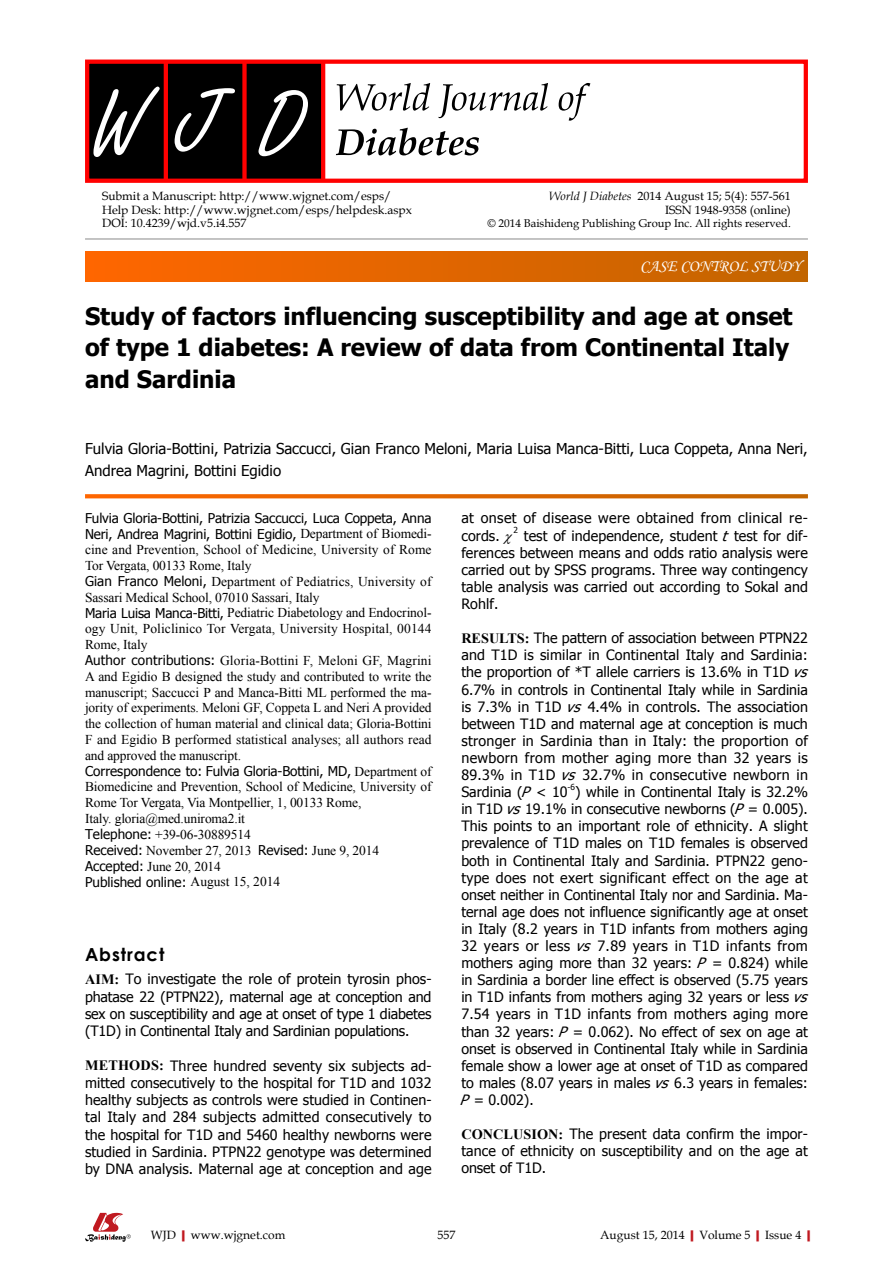
<style>
.page{position:relative;width:893px;height:1263px;background:#fff}
.page>*{position:absolute;margin:0;border:0;box-sizing:border-box;transform-origin:0 0}
.t1{font:700 24px/31.5px "Tahoma";color:#000}
.t2{font:700 18px "Century Gothic";letter-spacing:.05em;color:#000}
.t3{font:16.5px "Monotype Corsiva";color:#fff}
.t4{font:15px/22.5px "Tahoma";color:#000}
.t5{font:14.25px/17.1px "Tahoma";color:#000;text-align:justify}
.t6{font:14.25px/17.1px "Tahoma";letter-spacing:.03em;color:#000}
.t7{font:13.5px/15.8px "Times New Roman";letter-spacing:-.01em;color:#000}
.t8{font:12px/13.5px "Book Antiqua";color:#000}
.t9{font:11.25px "Book Antiqua";color:#000}
.t10{font:8.25px "Tahoma";color:#000}
.s1{font-style:italic}
.s2{font-family:"Tahoma"}
.s3{font-family:"Times New Roman";font-weight:700}
.s4{font-weight:700;color:#c01920}
</style>
<div class="page">
<div style="left:85px;top:252px;width:723px;height:29px;background:linear-gradient(to right,#f60,#c16500)"></div>
<hr style="left:85px;top:239px;width:723px;height:1px;background:#898989">
<svg style="left:85px;top:494px;width:723px;height:4px;background:#e16c0b"></svg>
<div style="left:87px;top:61px;width:236px;height:121px;background:#000"></div>
<hr style="left:164px;top:61px;width:4px;height:121px;background:#f00">
<div style="left:242px;top:61px;width:5px;height:121px;background:#f00"></div>
<hr style="left:321px;top:61px;width:4px;height:121px;background:#f00">
<div style="left:85px;top:60px;width:723px;height:123px;border:4px solid #f00"></div>
<svg style="left:258px;top:90px;width:50px;height:66px"></svg>
<svg style="left:175px;top:88px;width:60px;height:64px"></svg>
<svg style="left:93px;top:87px;width:67px;height:70px"></svg>
<svg style="left:337px;top:83px;width:253px;height:38px"></svg>
<svg style="left:336px;top:128px;width:143px;height:27px"></svg>
<svg style="left:85px;top:1213px;width:46px;height:29px"></svg>
<p class="t8" style="left:102px;top:189px;width:311px">Submit a Manuscript: http://www.wjgnet.com/esps/<br>Help Desk: http://www.wjgnet.com/esps/helpdesk.aspx<br>DOI: 10.4239/wjd.v5.i4.557</p>
<p class="t8" style="left:549px;top:189px;width:243px;text-align:right"><span class="s1">World J Diabetes</span> 2014 August 15; 5(4): 557-561<br>ISSN 1948-9358 (online)</p>
<p class="t9" style="left:487px;top:215px;width:305px">© 2014 Baishideng Publishing Group Inc. All rights reserved.</p>
<p class="t3" style="left:640px;top:256px;width:162px">CASE CONTROL STUDY</p>
<p class="t1" style="left:85px;top:299px;width:709px">Study of factors influencing susceptibility and age at onset of type 1 diabetes: A review of data from Continental Italy and Sardinia</p>
<p class="t4" style="left:85px;top:436px;width:724px">Fulvia Gloria-Bottini, Patrizia Saccucci, Gian Franco Meloni, Maria Luisa Manca-Bitti, Luca Coppeta, Anna Neri,<br>Andrea Magrini, Bottini Egidio</p>
<p class="t7" style="left:85px;top:510px;width:348px"><span class="s2">Fulvia Gloria-Bottini, Patrizia Saccucci, Luca Coppeta, Anna Neri, Andrea Magrini, Bottini Egidio,</span> Department of Biomedi&shy;cine and Prevention, School of Medicine, University of Rome Tor Vergata, 00133 Rome, Italy<br><span class="s2">Gian Franco Meloni,</span> Department of Pediatrics, University of Sassari Medical School, 07010 Sassari, Italy<br><span class="s2">Maria Luisa Manca-Bitti,</span> Pediatric Diabetology and Endocrinol&shy;ogy Unit, Policlinico Tor Vergata, University Hospital, 00144<br>Rome, Italy<br><span class="s2">Author contributions:</span> Gloria-Bottini F, Meloni GF, Magrini A and Egidio B designed the study and contributed to write the manuscript; Saccucci P and Manca-Bitti ML performed the ma&shy;jority of experiments. Meloni GF, Coppeta L and Neri A provided the collection of human material and clinical data; Gloria-Bottini F and Egidio B performed statistical analyses; all authors read and approved the manuscript.<br><span class="s2">Correspondence to: Fulvia Gloria-Bottini, MD,</span> Department of Biomedicine and Prevention, School of Medicine, University of Rome Tor Vergata, Via Montpellier, 1, 00133 Rome,<br>Italy. gloria@med.uniroma2.it<br><span class="s2">Telephone:</span> +39-06-30889514<br><span class="s2">Received:</span> November 27, 2013 <span class="s2">Revised:</span> June 9, 2014<br><span class="s2">Accepted:</span> June 20, 2014<br><span class="s2">Published online:</span> August 15, 2014</p>
<p class="t6" style="left:461px;top:509px;width:348px">at onset of disease were obtained from clinical re&shy;cords.</p>
<p class="t10" style="left:513px;top:525px;width:6px">2</p>
<p class="t5" style="left:461px;top:526px;width:348px;text-indent:62px">test of independence, student <span class="s1">t</span> test for dif&shy;ferences between means and odds ratio analysis were carried out by SPSS programs. Three way contingency table analysis was carried out according to Sokal and Rohlf.</p>
<p class="t5" style="left:461px;top:629px;width:353px;text-align:left"><span class="s3">RESULTS:</span> The pattern of association between PTPN22 and T1D is similar in Continental Italy and Sardinia: the proportion of *T allele carriers is 13.6% in T1D <span class="s1">vs </span>6.7% in controls in Continental Italy while in Sardinia is 7.3% in T1D <span class="s1">vs</span> 4.4% in controls. The association between T1D and maternal age at conception is much stronger in Sardinia than in Italy: the proportion of newborn from mother aging more than 32 years is 89.3% in T1D <span class="s1">vs</span> 32.7% in consecutive newborn in Sardinia (<span class="s1">P</span> &lt; 10</p>
<p class="t10" style="left:568px;top:781px;width:9px">-6</p>
<p class="t5" style="left:459px;top:783px;width:355px;text-align:left;text-indent:116px">) while in Continental Italy is 32.2% in T1D <span class="s1">vs</span>19.1% in consecutive newborns (<span class="s1">P</span> = 0.005).<br>This points to an important role of ethnicity. A slight prevalence of T1D males on T1D females is observed both in Continental Italy and Sardinia. PTPN22 geno&shy;type does not exert significant effect on the age at onset neither in Continental Italy nor and Sardinia. Ma&shy;ternal age does not influence significantly age at onset in Italy (8.2 years in T1D infants from mothers aging 32 years or less <span class="s1">vs</span> 7.89 years in T1D infants from mothers aging more than 32 years: <span class="s1">P</span> = 0.824) while in Sardinia a border line effect is observed (5.75 years in T1D infants from mothers aging 32 years or less <span class="s1">vs </span>7.54 years in T1D infants from mothers aging more than 32 years: <span class="s1">P</span> = 0.062). No effect of sex on age at onset is observed in Continental Italy while in Sardinia female show a lower age at onset of T1D as compared to males (8.07 years in males <span class="s1">vs</span>6.3 years in females:<br><span class="s1">P</span> = 0.002).</p>
<p class="t5" style="left:461px;top:1125px;width:348px"><span class="s3">CONCLUSION:</span> The present data confirm the impor&shy;tance of ethnicity on susceptibility and on the age at onset of T1D.</p>
<p class="t2" style="left:85px;top:940px;width:81px">Abstract</p>
<p class="t5" style="left:85px;top:970px;width:348px"><span class="s3">AIM:</span> To investigate the role of protein tyrosin phos&shy;phatase 22 (PTPN22), maternal age at conception and sex on susceptibility and age at onset of type 1 diabetes (T1D) in Continental Italy and Sardinian populations.</p>
<p class="t5" style="left:85px;top:1056px;width:348px"><span class="s3">METHODS:</span> Three hundred seventy six subjects ad&shy;mitted consecutively to the hospital for T1D and 1032 healthy subjects as controls were studied in Continen&shy;tal Italy and 284 subjects admitted consecutively to the hospital for T1D and 5460 healthy newborns were studied in Sardinia. PTPN22 genotype was determined by DNA analysis. Maternal age at conception and age</p>
<p class="t8" style="left:151px;top:1227px;width:136px">WJD<span class="s4">|</span>www.wjgnet.com</p>
<p class="t8" style="left:437px;top:1227px;width:19px">557</p>
<p class="t8" style="left:600px;top:1227px;width:217px">August 15, 2014<span class="s4">|</span>Volume 5<span class="s4">|</span>Issue 4<span class="s4">|</span></p>
</div>
